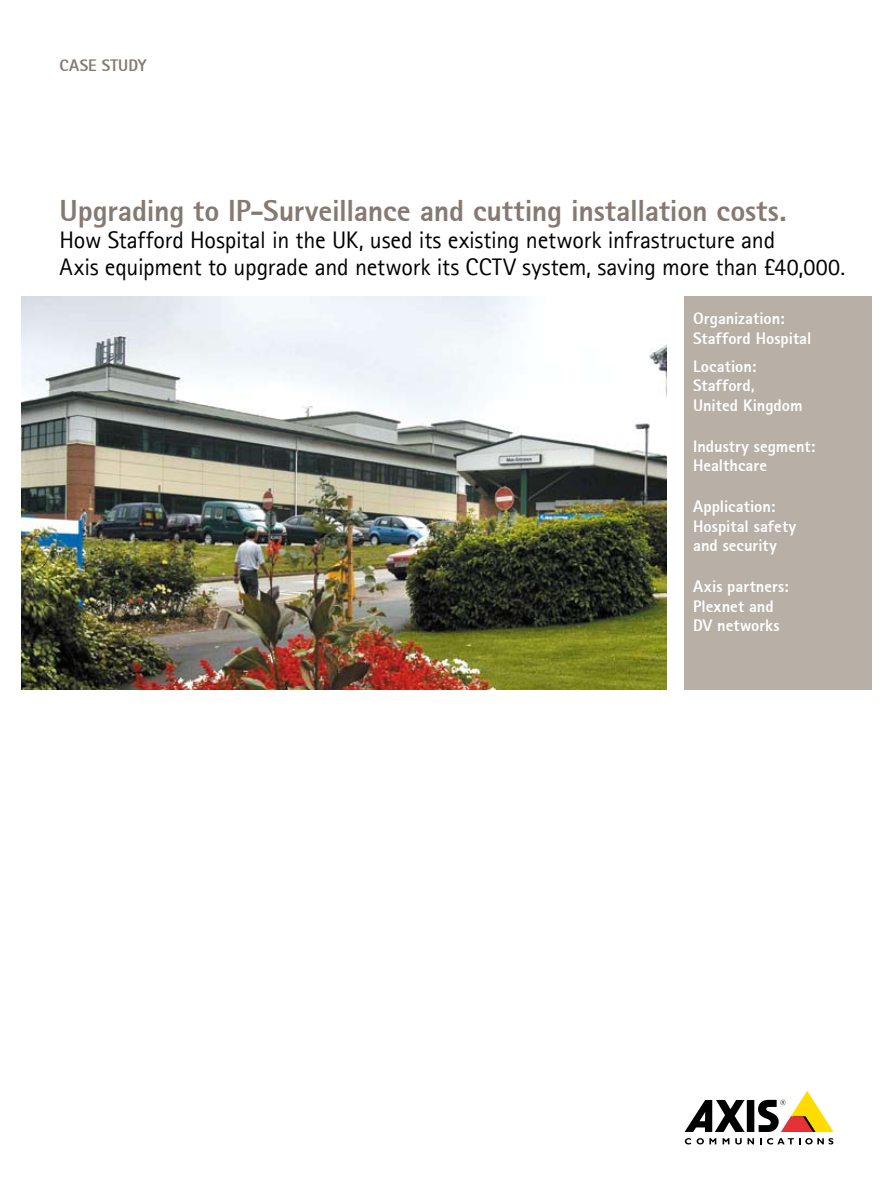
<style>
.page{position:relative;width:893px;height:1191px;background:#fff}
.page>*{position:absolute;margin:0;border:0;box-sizing:border-box;transform-origin:0 0}
.t1{font:800 30px "Agfa Rotis Sans Serif";letter-spacing:-.005em;color:#857971}
.t2{font:24px/27px "Agfa Rotis Sans Serif";letter-spacing:-.01em;color:#000}
.t3{font:800 16.5px/19.5px "Agfa Rotis Sans Serif";color:#fff}
.t4{font:800 16.5px "Agfa Rotis Sans Serif";letter-spacing:.01em;color:#857971}
</style>
<div class="page">
<div style="left:747px;top:1100px;width:7px;height:32px;background:#000"></div>
<svg style="left:685px;top:1100px;width:60px;height:32px"></svg>
<svg style="left:758px;top:1091px;width:75px;height:41px"></svg>
<svg style="left:685px;top:1138px;width:6px;height:6px"></svg>
<svg style="left:697px;top:1138px;width:19px;height:6px"></svg>
<svg style="left:723px;top:1138px;width:6px;height:6px"></svg>
<svg style="left:735px;top:1138px;width:19px;height:6px"></svg>
<svg style="left:760px;top:1138px;width:73px;height:6px"></svg>
<div style="left:684px;top:296px;width:188px;height:393px;background:#b8afa6"></div>
<img style="left:21px;top:296px;width:645px;height:393px">
<p class="t4" style="left:60px;top:55px;width:89px">CASE STUDY</p>
<h1 class="t1" style="left:60px;top:192px;width:729px">Upgrading to IP-Surveillance and cutting installation costs.</h1>
<h2 class="t2" style="left:60px;top:226px;width:787px">How Stafford Hospital in the UK, used its existing network infrastructure and<br>Axis equipment to upgrade and network its CCTV system, saving more than £40,000.</h2>
<p class="t3" style="left:693px;top:309px;width:120px">Organization:<br>Stafford Hospital</p>
<p class="t3" style="left:693px;top:356px;width:111px">Location:<br>Stafford,<br>United Kingdom</p>
<p class="t3" style="left:693px;top:436px;width:124px">Industry segment:<br>Healthcare</p>
<p class="t3" style="left:693px;top:497px;width:104px">Application:<br>Hospital safety and security</p>
<p class="t3" style="left:693px;top:577px;width:97px">Axis partners:<br>Plexnet and<br>DV networks</p>
</div>
